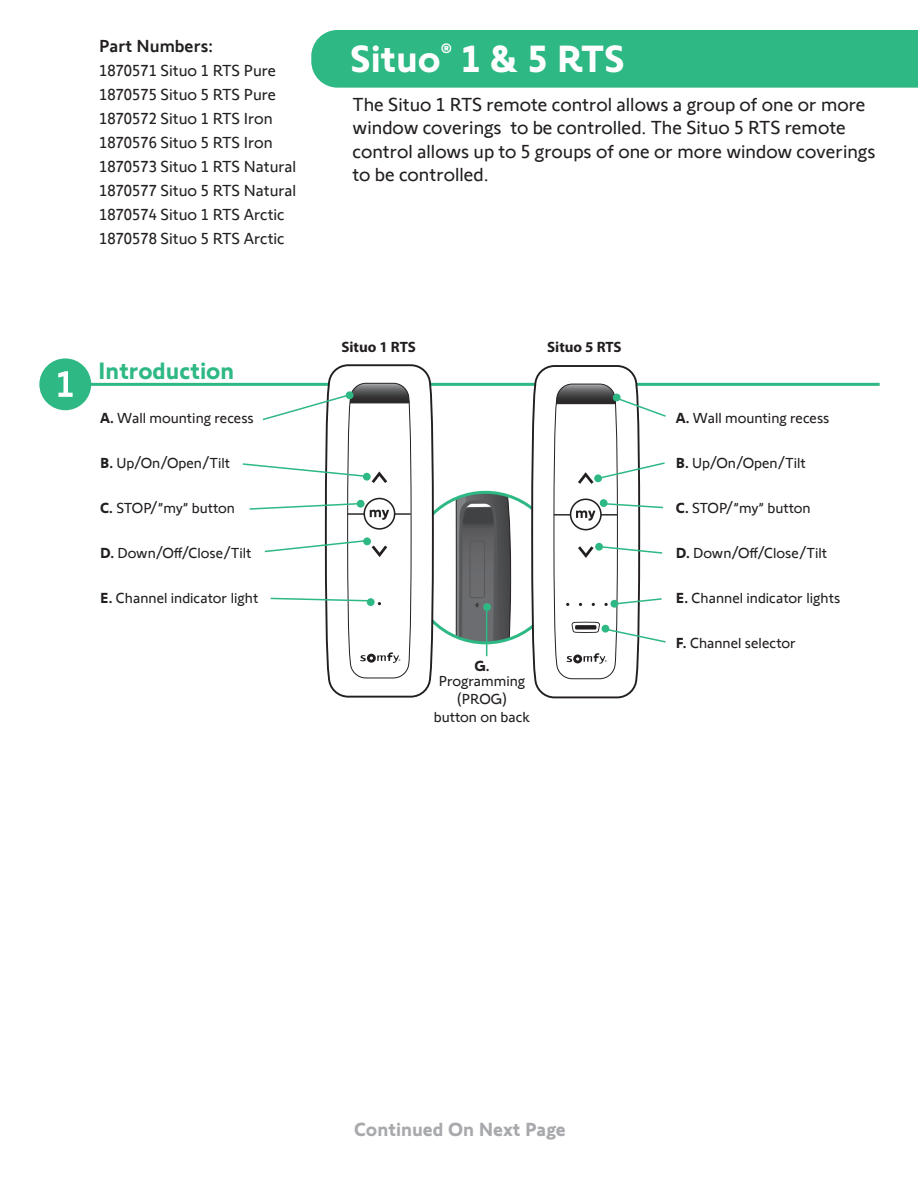
<style>
.page{position:relative;width:918px;height:1188px;background:#fff}
.page>*{position:absolute;margin:0;border:0;box-sizing:border-box;transform-origin:0 0}
.t1{font:700 39px "Somfy Sans";color:#fff}
.t2{font:700 24.3px "Somfy Sans";color:#2db884}
.t3{font:19.5px/23.4px "Somfy Sans";color:#231f20}
.t4{font:700 19.5px "Somfy Sans";color:#a8a9ad}
.t5{font:500 18px "Somfy Sans";color:#231f20}
.t6{font:16.5px/24px "Somfy Sans";color:#231f20}
.t7{font:15px/18px "Somfy Sans";color:#231f20;text-align:center}
.t8{font:700 15px "Myriad Pro";color:#231f20}
.t9{font:700 15px "Somfy Sans";color:#231f20}
.s1{font-weight:700}
</style>
<div class="page">
<svg style="left:456px;top:492px;width:55px;height:151px;background:#5e6364"></svg>
<hr style="left:83px;top:383px;width:797px;height:3px;background:#2db884">
<div style="left:311px;top:30px;width:607px;height:58px;background:#2db884"></div>
<div style="left:39px;top:358px;width:52px;height:52px;background:#2db884;border-radius:50%"></div>
<svg style="left:58px;top:371px;width:15px;height:26px"></svg>
<div style="left:483px;top:603px;width:8px;height:8px;background:#2db884;border-radius:50%"></div>
<hr style="left:486px;top:606px;width:1px;height:50px;background:#2db884">
<svg style="left:241px;top:364px;width:194px;height:334px"></svg>
<svg style="left:530px;top:365px;width:137px;height:334px"></svg>
<p class="t5" style="left:99px;top:31px;width:115px">Part Numbers:</p>
<p class="t6" style="left:99px;top:56px;width:198px">1870571 Situo 1 RTS Pure<br>1870575 Situo 5 RTS Pure<br>1870572 Situo 1 RTS Iron<br>1870576 Situo 5 RTS Iron<br>1870573 Situo 1 RTS Natural<br>1870577 Situo 5 RTS Natural<br>1870574 Situo 1 RTS Arctic<br>1870578 Situo 5 RTS Arctic</p>
<h2 class="t2" style="left:98px;top:351px;width:138px">Introduction</h2>
<p class="t7" style="left:100px;top:407px;width:155px"><span class="s1">A.</span> Wall mounting recess</p>
<p class="t7" style="left:100px;top:452px;width:132px"><span class="s1">B.</span> Up/On/Open/Tilt</p>
<p class="t7" style="left:100px;top:497px;width:136px"><span class="s1">C.</span> STOP/”my” button</p>
<p class="t7" style="left:100px;top:542px;width:153px"><span class="s1">D.</span> Down/Off/Close/Tilt</p>
<p class="t7" style="left:100px;top:587px;width:160px"><span class="s1">E.</span> Channel indicator light</p>
<h1 class="t1" style="left:350px;top:27px;width:276px">Situo<sup>®</sup> 1 &amp; 5 RTS</h1>
<h3 class="t3" style="left:353px;top:91px;width:525px">The Situo 1 RTS remote control allows a group of one or more window coverings to be controlled. The Situo 5 RTS remote control allows up to 5 groups of one or more window coverings to be controlled.</h3>
<p class="t8" style="left:341px;top:337px;width:76px">Situo 1 RTS</p>
<p class="t8" style="left:547px;top:337px;width:76px">Situo 5 RTS</p>
<p class="t9" style="left:474px;top:654px;width:17px">G.</p>
<p class="t7" style="left:434px;top:670px;width:98px">Programming (PROG) button on back</p>
<p class="t7" style="left:676px;top:407px;width:155px"><span class="s1">A.</span> Wall mounting recess</p>
<p class="t7" style="left:676px;top:452px;width:132px"><span class="s1">B.</span> Up/On/Open/Tilt</p>
<p class="t7" style="left:676px;top:497px;width:136px"><span class="s1">C.</span> STOP/”my” button</p>
<p class="t7" style="left:676px;top:542px;width:153px"><span class="s1">D.</span> Down/Off/Close/Tilt</p>
<p class="t7" style="left:676px;top:587px;width:166px"><span class="s1">E.</span> Channel indicator lights</p>
<p class="t7" style="left:676px;top:632px;width:122px"><span class="s1">F.</span> Channel selector</p>
<h3 class="t4" style="left:354px;top:1113px;width:213px">Continued On Next Page</h3>
</div>
